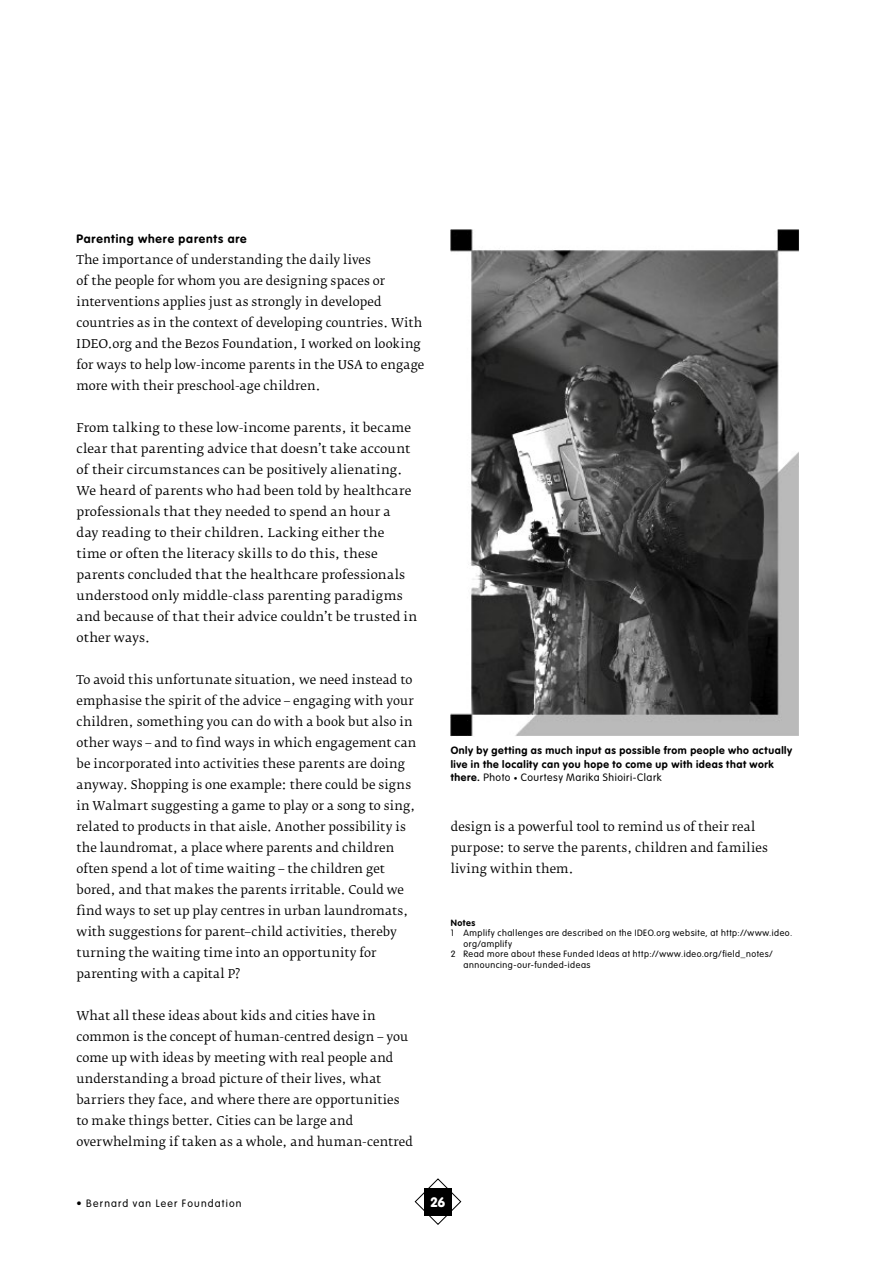
<style>
.page{position:relative;width:893px;height:1263px;background:#fff}
.page>*{position:absolute;margin:0;border:0;box-sizing:border-box;transform-origin:0 0}
.t1{font:900 13.5px "VAG Rounded Std";color:#fff}
.t2{font:12px/21px "Fedra Serif B";letter-spacing:.01em;color:#000}
.t3{font:700 12px "VAG Rounded Std";letter-spacing:.07em;color:#000}
.t4{font:700 10.5px/13.5px "VAG Rounded Std";letter-spacing:.055em;color:#000}
.t5{font:300 10.5px "VAG Rounded Std";letter-spacing:.115em;color:#000}
.t6{font:300 9px "VAG Rounded Std";letter-spacing:.06em;color:#000}
.t7{font:700 9px "VAG Rounded Std";letter-spacing:.055em;color:#000}
.s1{font-weight:300}
.s2{font-weight:300;font-size:7.5px}
</style>
<div class="page">
<svg style="left:414px;top:1178px;width:48px;height:47px"></svg>
<img style="left:451px;top:230px;width:348px;height:507px">
<p class="t3" style="left:77px;top:232px;width:172px">Parenting where parents are</p>
<p class="t2" style="left:77px;top:249px;width:347px">The importance of understanding the daily lives<br>of the people for whom you are designing spaces or interventions applies just as strongly in developed countries as in the context of developing countries. With ideo</p>
<p class="t2" style="left:77px;top:333px;width:349px;text-indent:31px">.org and the Bezos Foundation, I worked on looking for ways to help low-income parents in the usa to engage more with their preschool-age children.</p>
<p class="t2" style="left:77px;top:417px;width:342px">From talking to these low-income parents, it became clear that parenting advice that doesn’t take account of their circumstances can be positively alienating.<br>We heard of parents who had been told by healthcare professionals that they needed to spend an hour a<br>day reading to their children. Lacking either the time or often the literacy skills to do this, these parents concluded that the healthcare professionals understood only middle-class parenting paradigms and because of that their advice couldn’t be trusted in other ways.</p>
<p class="t2" style="left:77px;top:669px;width:341px">To avoid this unfortunate situation, we need instead to emphasise the spirit of the advice – engaging with your children, something you can do with a book but also in other ways – and to find ways in which engagement can be incorporated into activities these parents are doing anyway. Shopping is one example: there could be signs in Walmart suggesting a game to play or a song to sing, related to products in that aisle. Another possibility is the laundromat, a place where parents and children often spend a lot of time waiting – the children get bored, and that makes the parents irritable. Could we find ways to set up play centres in urban laundromats, with suggestions for parent–child activities, thereby turning the waiting time into an opportunity for parenting with a capital p?</p>
<p class="t2" style="left:77px;top:1005px;width:338px">What all these ideas about kids and cities have in common is the concept of human-centred design – you come up with ideas by meeting with real people and understanding a broad picture of their lives, what barriers they face, and where there are opportunities to make things better. Cities can be large and overwhelming if taken as a whole, and human-centred</p>
<p class="t4" style="left:451px;top:744px;width:343px">Only by getting as much input as possible from people who actually live in the locality can you hope to come up with ideas that work there. <span class="s1">Photo</span> <span class="s2">•</span> <span class="s1">Courtesy Marika Shioiri-Clark</span></p>
<p class="t2" style="left:451px;top:816px;width:319px">design is a powerful tool to remind us of their real purpose: to serve the parents, children and families living within them.</p>
<p class="t7" style="left:451px;top:917px;width:26px">Notes</p>
<p class="t6" style="left:451px;top:928px;width:343px">1 Amplify challenges are described on the IDEO.org website, at http://www.ideo.</p>
<p class="t6" style="left:463px;top:938px;width:50px">org/amplify</p>
<p class="t6" style="left:451px;top:949px;width:324px">2 Read more about these Funded Ideas at http://www.ideo.org/field_notes/</p>
<p class="t6" style="left:463px;top:959px;width:129px">announcing-our-funded-ideas</p>
<p class="t5" style="left:77px;top:1197px;width:167px">• Bernard van Leer Foundation</p>
<p class="t1" style="left:431px;top:1194px;width:16px">26</p>
</div>
